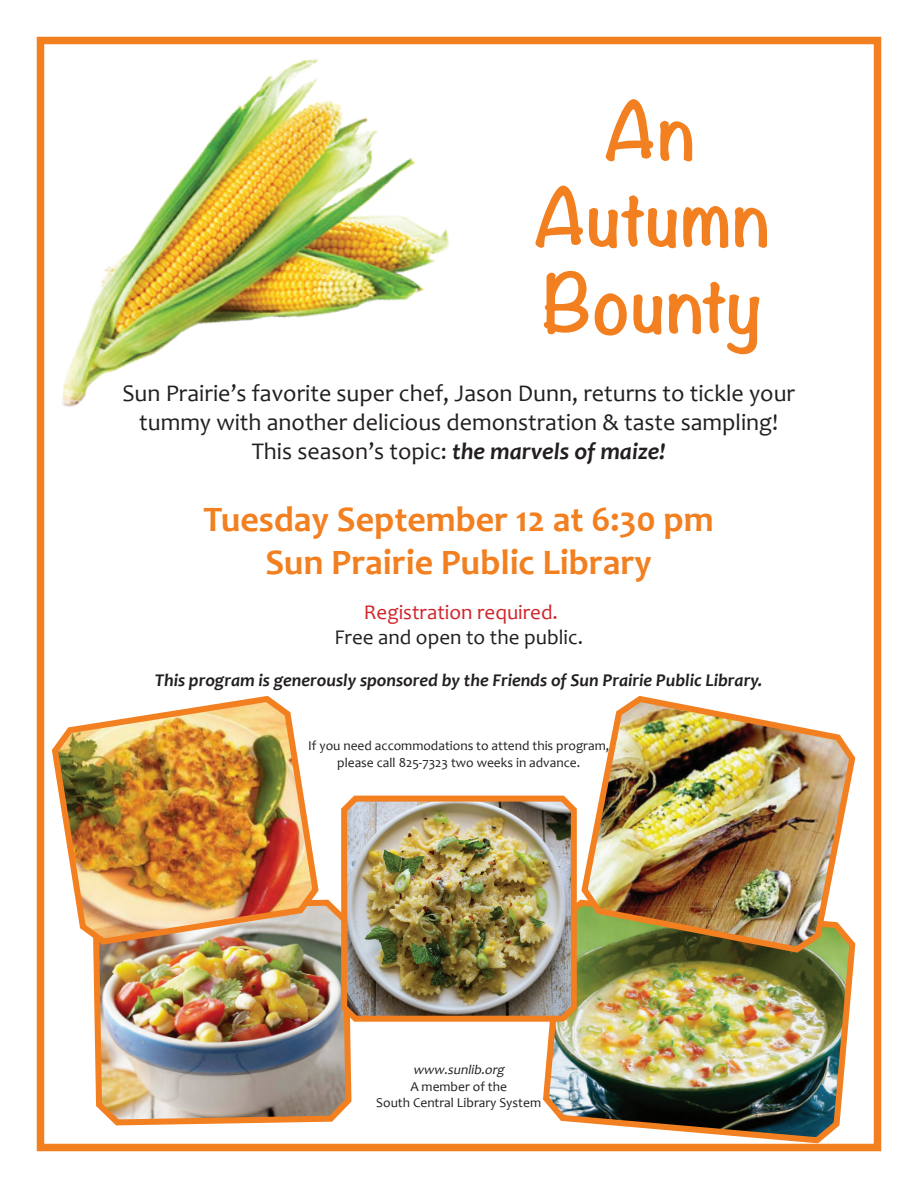
<style>
.page{position:relative;width:918px;height:1188px;background:#fff}
.page>*{position:absolute;margin:0;border:0;box-sizing:border-box;transform-origin:0 0}
.t1{font:700 72px/86.4px "Noteworthy";color:#f28021;text-align:center}
.t2{font:700 36px/43.2px "Candara";color:#f28021;text-align:center}
.t3{font:24px/28.8px "Candara";color:#231f20;text-align:center}
.t4{font:21px "Candara";color:#231f20}
.t5{font:21px "Candara";color:#d1232a}
.t6{font:italic 700 18px "Candara";color:#231f20}
.t7{font:13.5px/16.2px "Candara";color:#231f20;text-align:center}
.t8{font:italic 13.5px "Candara";color:#231f20}
.s1{font-weight:700;font-style:italic}
</style>
<div class="page">
<img style="left:62px;top:59px;width:387px;height:348px">
<img style="left:93px;top:899px;width:259px;height:227px">
<img style="left:543px;top:956px;width:312px;height:186px">
<img style="left:580px;top:695px;width:276px;height:261px">
<img style="left:51px;top:695px;width:271px;height:253px">
<img style="left:338px;top:795px;width:242px;height:230px">
<div style="left:37px;top:37px;width:844px;height:1114px;border:8px solid #f28021"></div>
<h1 class="t1" style="left:533px;top:86px;width:239px">An<br>Autumn<br>Bounty</h1>
<p class="t3" style="left:122px;top:379px;width:674px">Sun Prairie’s favorite super chef, Jason Dunn, returns to tickle your tummy with another delicious demonstration &amp; taste sampling!<br>This season’s topic: <span class="s1">the marvels of maize!</span></p>
<h2 class="t2" style="left:204px;top:497px;width:512px">Tuesday September 12 at 6:30 pm<br>Sun Prairie Public Library</h2>
<p class="t5" style="left:364px;top:599px;width:196px">Registration required.</p>
<p class="t4" style="left:334px;top:624px;width:250px">Free and open to the public.</p>
<p class="t6" style="left:155px;top:669px;width:609px">This program is generously sponsored by the Friends of Sun Prairie Public Library.</p>
<p class="t7" style="left:308px;top:738px;width:302px">If you need accommodations to attend this program, please call 825-7323 two weeks in advance.</p>
<p class="t8" style="left:413px;top:1062px;width:96px">www.sunlib.org</p>
<p class="t7" style="left:376px;top:1078px;width:166px">A member of the<br>South Central Library System</p>
</div>
